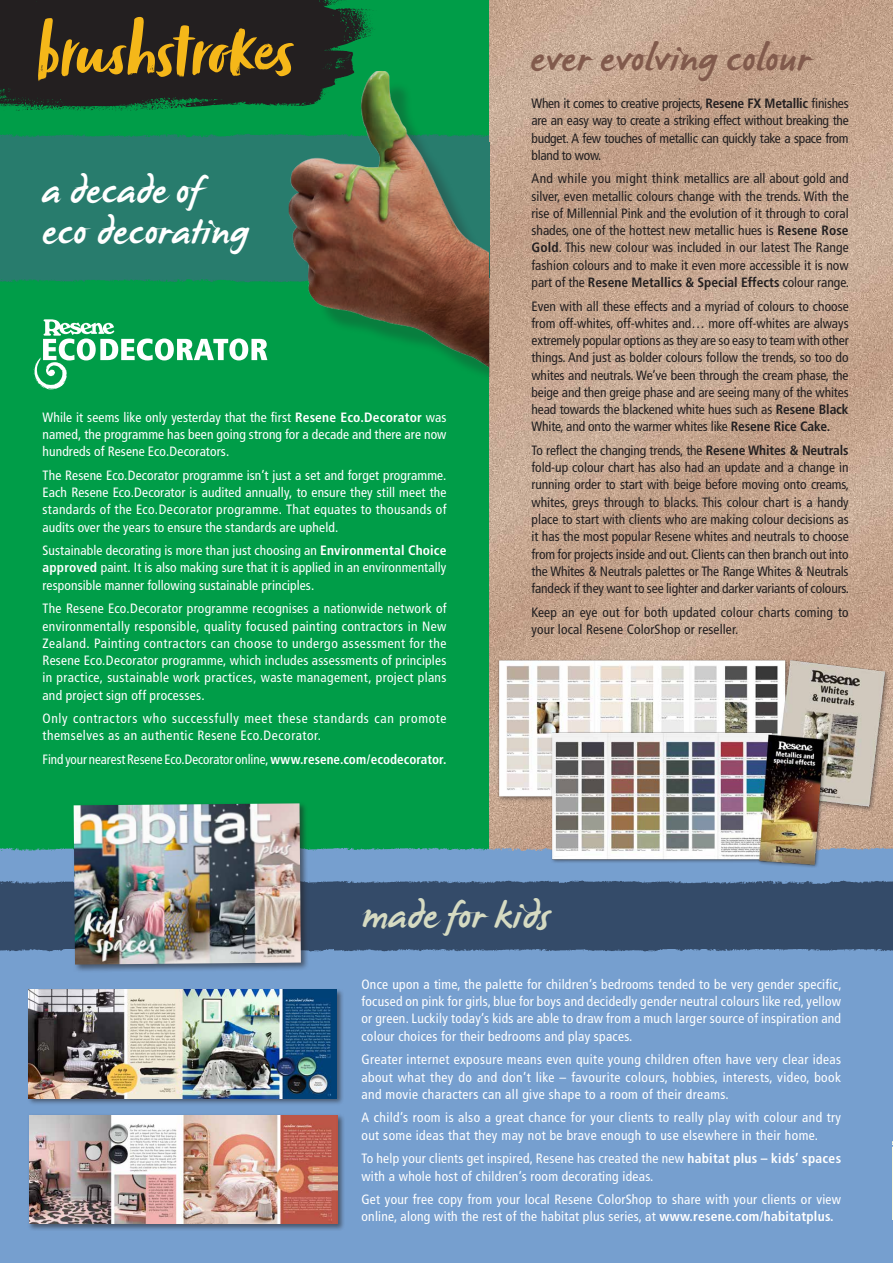
<style>
.page{position:relative;width:893px;height:1263px;background:#fff}
.page>*{position:absolute;margin:0;border:0;box-sizing:border-box;transform-origin:0 0}
.t1{font:76.5px "Zooja";color:#f5b719}
.t2{font:37.5px/40.5px "James Paul";letter-spacing:.01em;color:#fff}
.t3{font:37.5px "James Paul";letter-spacing:.005em;color:#815a4c}
.t4{font:37.5px "James Paul";letter-spacing:-.005em;color:#d6dbc2}
.t5{font:condensed 13.5px/17.2px "Frutiger";letter-spacing:.02em;color:#fff;text-align:justify}
.t6{font:condensed 13.5px/17.2px "Frutiger";letter-spacing:-.01em;color:#231f20;text-align:justify}
.t7{font:condensed 13.5px/17.2px "Frutiger";letter-spacing:.045em;color:#fff}
.t8{font:condensed 13.5px/17.2px "Frutiger";letter-spacing:.01em;color:#231f20}
.t9{font:condensed 13.5px "Frutiger";letter-spacing:-.005em;color:#fff}
.s1{font-size:71.1px}
.s2{font-weight:700}
</style>
<div class="page">
<div style="left:0;top:829px;width:893px;height:434px;background:#769fcf"></div>
<div style="left:0;top:0;width:489px;height:850px;background:#009d48"></div>
<img style="left:0;top:134px;width:213px;height:8px">
<img style="left:213px;top:134px;width:76px;height:8px">
<img style="left:0;top:278px;width:213px;height:4px">
<img style="left:213px;top:278px;width:76px;height:5px">
<img style="left:0;top:848px;width:72px;height:36px">
<img style="left:309px;top:848px;width:25px;height:36px">
<img style="left:489px;top:0;width:404px;height:841px">
<svg style="left:0;top:0;width:373px;height:111px;background:#1f2a23"></svg>
<div style="left:0;top:884px;width:893px;height:64px;background:#344b69"></div>
<div style="left:27px;top:988px;width:317px;height:118px;background:#231f20;opacity:.55"></div>
<img style="left:29px;top:990px;width:308px;height:108px">
<div style="left:27px;top:1113px;width:318px;height:118px;background:#231f20;opacity:.55"></div>
<img style="left:29px;top:1115px;width:308px;height:108px">
<div style="left:0;top:142px;width:489px;height:136px;background:#287c6d"></div>
<svg style="left:33px;top:319px;width:234px;height:70px"></svg>
<img style="left:334px;top:841px;width:213px;height:43px">
<img style="left:547px;top:841px;width:346px;height:43px">
<img style="left:680px;top:948px;width:213px;height:3px">
<img style="left:558px;top:948px;width:122px;height:4px">
<img style="left:345px;top:948px;width:213px;height:4px">
<img style="left:0;top:948px;width:345px;height:4px">
<div style="left:72px;top:801px;width:237px;height:172px;background:#231f20;opacity:.55"></div>
<img style="left:74px;top:803px;width:227px;height:161px">
<img style="left:669px;top:841px;width:176px;height:32px">
<img style="left:289px;top:71px;width:200px;height:305px">
<img style="left:489px;top:653px;width:404px;height:164px">
<img style="left:550px;top:725px;width:275px;height:142px">
<svg style="left:892px;top:1141px;width:1px;height:78px"></svg>
<h1 class="t1" style="left:36px;top:15px;width:257px;rotate:-1deg">brush s<span class="s1">t</span>rokes</h1>
<h2 class="t2" style="left:41px;top:173px;width:209px">a decade of eco decorating</h2>
<p class="t5" style="left:43px;top:408px;width:405px">While it seems like only yesterday that the first <span class="s2">Resene Eco.Decorator</span> was named, the programme has been going strong for a decade and there are now hundreds of Resene Eco.Decorators.</p>
<p class="t5" style="left:43px;top:466px;width:405px">The Resene Eco.Decorator programme isn’t just a set and forget programme.<br>Each Resene Eco.Decorator is audited annually, to ensure they still meet the standards of the Eco.Decorator programme. That equates to thousands of audits over the years to ensure the standards are upheld.</p>
<p class="t5" style="left:43px;top:542px;width:405px">Sustainable decorating is more than just choosing an <span class="s2">Environmental Choice approved</span> paint. It is also making sure that it is applied in an environmentally responsible manner following sustainable principles.</p>
<p class="t5" style="left:43px;top:600px;width:405px">The Resene Eco.Decorator programme recognises a nationwide network of environmentally responsible, quality focused painting contractors in New Zealand. Painting contractors can choose to undergo assessment for the Resene Eco.Decorator programme, which includes assessments of principles in practice, sustainable work practices, waste management, project plans and project sign off processes.</p>
<p class="t7" style="left:43px;top:710px;width:405px">Only contractors who successfully meet these standards can promote themselves as an authentic Resene Eco.Decorator.</p>
<p class="t9" style="left:43px;top:751px;width:405px">Find your nearest Resene Eco.Decorator online, <span class="s2">www.resene.com/ecodecorator.</span></p>
<h2 class="t3" style="left:530px;top:40px;width:282px">ever evolving colour</h2>
<p class="t6" style="left:531px;top:95px;width:319px">When it comes to creative projects, <span class="s2">Resene FX Metallic</span> finishes are an easy way to create a striking effect without breaking the budget. A few touches of metallic can quickly take a space from bland to wow.</p>
<p class="t6" style="left:531px;top:170px;width:319px">And while you might think metallics are all about gold and silver, even metallic colours change with the trends. With the rise of Millennial Pink and the evolution of it through to coral shades, one of the hottest new metallic hues is <span class="s2">Resene Rose Gold</span>. This new colour was included in our latest The Range fashion colours and to make it even more accessible it is now part of the <span class="s2">Resene Metallics &amp; Special Effects</span> colour range.</p>
<p class="t6" style="left:531px;top:297px;width:319px">Even with all these effects and a myriad of colours to choose from off-whites, off-whites and… more off-whites are always extremely popular options as they are so easy to team with other things. And just as bolder colours follow the trends, so too do whites and neutrals. We’ve been through the cream phase, the beige and then greige phase and are seeing many of the whites head towards the blackened white hues such as <span class="s2">Resene Black </span>White, and onto the warmer whites like <span class="s2">Resene Rice Cake.</span></p>
<p class="t6" style="left:531px;top:442px;width:319px">To reflect the changing trends, the <span class="s2">Resene Whites &amp; Neutrals </span>fold-up colour chart has also had an update and a change in running order to start with beige before moving onto creams, whites, greys through to blacks. This colour chart is a handy place to start with clients who are making colour decisions as it has the most popular Resene whites and neutrals to choose from for projects inside and out. Clients can then branch out into the Whites &amp; Neutrals palettes or The Range Whites &amp; Neutrals fandeck if they want to see lighter and darker variants of colours.</p>
<p class="t8" style="left:531px;top:603px;width:319px">Keep an eye out for both updated colour charts coming to your local Resene ColorShop or reseller.</p>
<h2 class="t4" style="left:361px;top:897px;width:189px">made for kids</h2>
<p class="t5" style="left:361px;top:976px;width:482px">Once upon a time, the palette for children’s bedrooms tended to be very gender specific, focused on pink for girls, blue for boys and decidedly gender neutral colours like red, yellow or green. Luckily today’s kids are able to draw from a much larger source of inspiration and colour choices for their bedrooms and play spaces.</p>
<p class="t5" style="left:361px;top:1051px;width:481px">Greater internet exposure means even quite young children often have very clear ideas about what they do and don’t like – favourite colours, hobbies, interests, video, book and movie characters can all give shape to a room of their dreams.</p>
<p class="t5" style="left:361px;top:1109px;width:481px">A child’s room is also a great chance for your clients to really play with colour and try out some ideas that they may not be brave enough to use elsewhere in their home.</p>
<p class="t5" style="left:361px;top:1150px;width:481px">To help your clients get inspired, Resene has created the new <span class="s2">habitat plus – kids’ spaces </span>with a whole host of children’s room decorating ideas.</p>
<p class="t5" style="left:361px;top:1191px;width:481px">Get your free copy from your local Resene ColorShop to share with your clients or view online, along with the rest of the habitat plus series, at <span class="s2">www.resene.com/habitatplus.</span></p>
</div>
